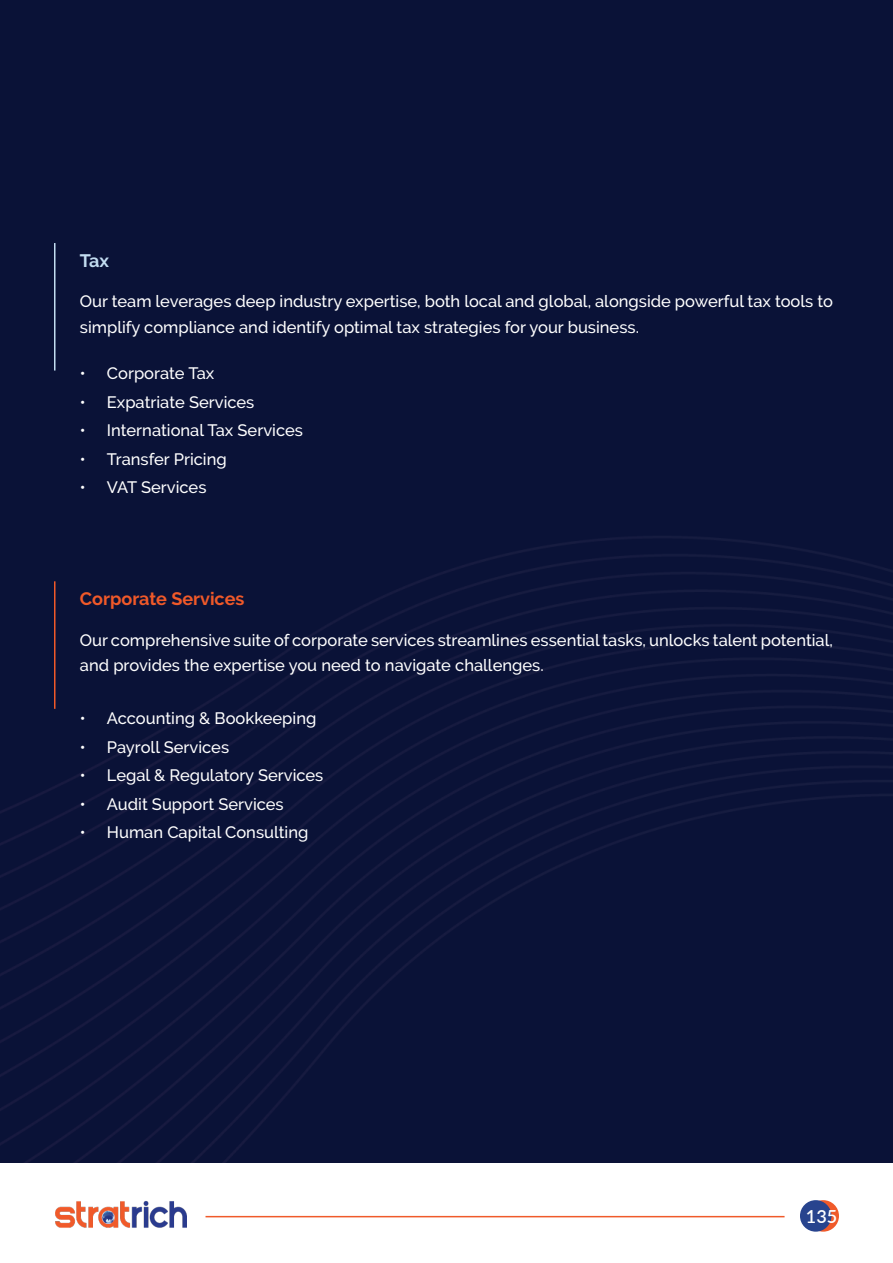
<style>
.page{position:relative;width:893px;height:1263px;background:#fff}
.page>*{position:absolute;margin:0;border:0;box-sizing:border-box;transform-origin:0 0}
.t1{font:700 18px "Raleway";color:#f05929}
.t2{font:600 18px "Lato";color:#fff}
.t3{font:700 18px "Raleway";color:#c3ddf1}
.t4{font:500 16.5px/25.5px "Raleway";color:#fff}
</style>
<div class="page">
<svg style="left:807px;top:1200px;width:32px;height:32px"></svg>
<div style="left:800px;top:1200px;width:31px;height:32px;background:#28448e;border-radius:50%"></div>
<hr style="left:206px;top:1216px;width:578px;height:1px;background:#f05a2a">
<img style="left:55px;top:1201px;width:132px;height:27px">
<div style="left:0;top:0;width:893px;height:1162px;background:#0a1237"></div>
<hr style="left:54px;top:243px;width:2px;height:127px;background:#c3ddf1">
<hr style="left:54px;top:581px;width:2px;height:128px;background:#f05929">
<p class="t3" style="left:80px;top:250px;width:31px">Tax</p>
<p class="t4" style="left:80px;top:289px;width:754px">Our team leverages deep industry expertise, both local and global, alongside powerful tax tools to simplify compliance and identify optimal tax strategies for your business.</p>
<p class="t4" style="left:80px;top:361px;width:136px">• Corporate Tax</p>
<p class="t4" style="left:80px;top:389px;width:176px">• Expatriate Services</p>
<p class="t4" style="left:80px;top:418px;width:225px">• International Tax Services</p>
<p class="t4" style="left:80px;top:446px;width:148px">• Transfer Pricing</p>
<p class="t4" style="left:80px;top:475px;width:128px">• VAT Services</p>
<p class="t1" style="left:80px;top:588px;width:166px">Corporate Services</p>
<p class="t4" style="left:80px;top:627px;width:754px">Our comprehensive suite of corporate services streamlines essential tasks, unlocks talent potential, and provides the expertise you need to navigate challenges.</p>
<p class="t4" style="left:80px;top:706px;width:238px">• Accounting &amp; Bookkeeping</p>
<p class="t4" style="left:80px;top:734px;width:151px">• Payroll Services</p>
<p class="t4" style="left:80px;top:763px;width:245px">• Legal &amp; Regulatory Services</p>
<p class="t4" style="left:80px;top:791px;width:205px">• Audit Support Services</p>
<p class="t4" style="left:80px;top:820px;width:230px">• Human Capital Consulting</p>
<p class="t2" style="left:806px;top:1203px;width:33px">135</p>
</div>
